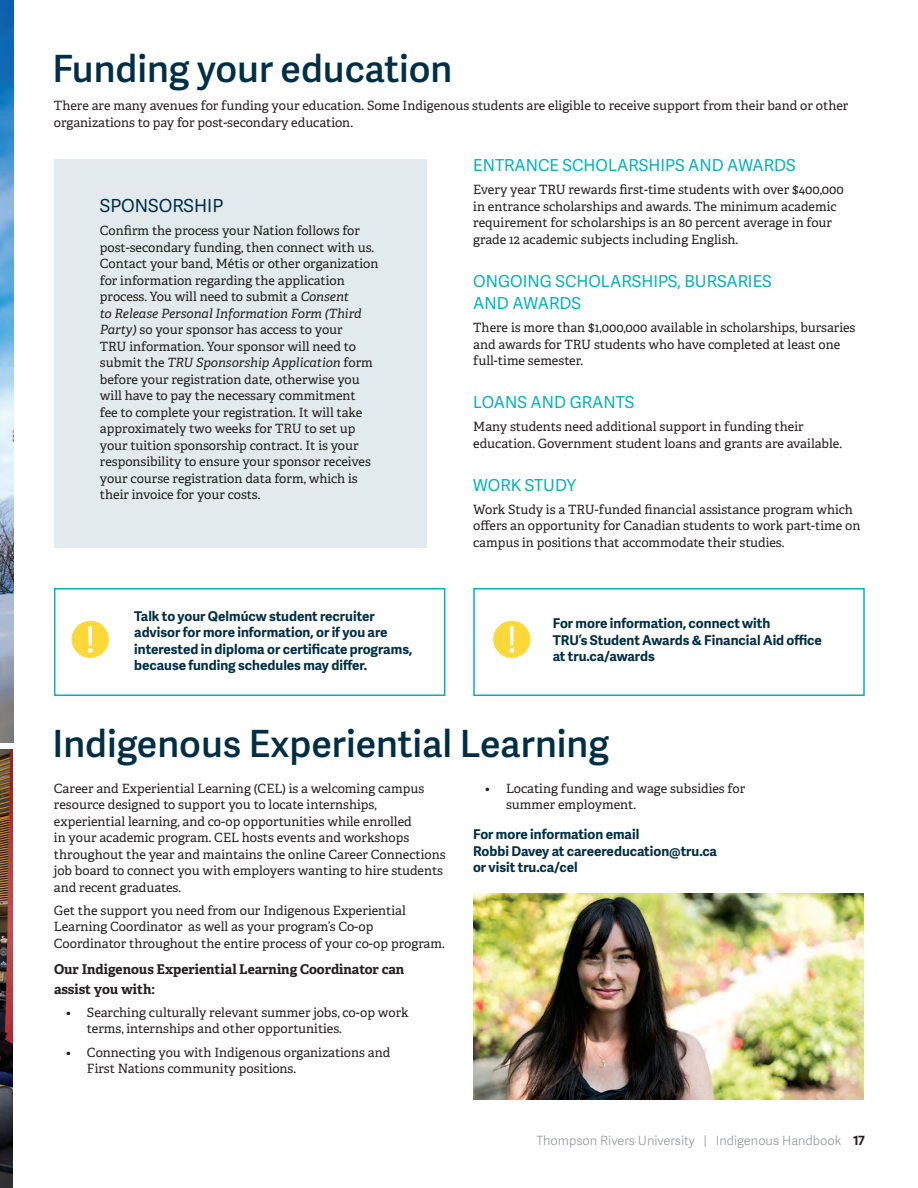
<style>
.page{position:relative;width:918px;height:1188px;background:#fff}
.page>*{position:absolute;margin:0;border:0;box-sizing:border-box;transform-origin:0 0}
.t1{font:600 37.5px "Adelle Sans";color:#002f45}
.t2{font:18px "Adelle Sans";color:#002f45}
.t3{font:16.5px/22.5px "Adelle Sans";color:#00b2b9}
.t4{font:700 13.5px/16.5px "Adelle Sans";color:#002f45}
.t5{font:700 13.5px/19.5px "Adelle";color:#231f20}
.t6{font:12.75px/16.5px "Adelle";color:#231f20}
.t7{font:300 12.75px "Adelle Sans";color:#939598}
.s1{font-style:italic}
.s2{font-weight:700;color:#231f20}
</style>
<div class="page">
<img style="left:0;top:0;width:14px;height:742px">
<img style="left:0;top:749px;width:13px;height:439px">
<div style="left:54px;top:159px;width:373px;height:389px;background:#e2eaee"></div>
<div style="left:473px;top:588px;width:392px;height:108px;border:2px solid #00b2b9"></div>
<div style="left:493px;top:621px;width:37px;height:37px;background:#fed739;border-radius:50%"></div>
<svg style="left:509px;top:626px;width:5px;height:27px"></svg>
<div style="left:54px;top:588px;width:391px;height:108px;border:2px solid #00b2b9"></div>
<div style="left:72px;top:621px;width:37px;height:37px;background:#fed739;border-radius:50%"></div>
<svg style="left:88px;top:626px;width:5px;height:27px"></svg>
<img style="left:473px;top:893px;width:391px;height:206px">
<h1 class="t1" style="left:52px;top:42px;width:401px">Funding your education</h1>
<p class="t6" style="left:54px;top:97px;width:796px">There are many avenues for funding your education. Some Indigenous students are eligible to receive support from their band or other organizations to pay for post-secondary education.</p>
<h2 class="t2" style="left:100px;top:193px;width:125px">SPONSORSHIP</h2>
<p class="t6" style="left:100px;top:223px;width:280px">Confirm the process your Nation follows for post-secondary funding, then connect with us.<br>Contact your band, Métis or other organization for information regarding the application process. You will need to submit a <span class="s1">Consent<br>to Release Personal Information Form (Third Party)</span> so your sponsor has access to your<br>TRU information. Your sponsor will need to submit the <span class="s1">TRU Sponsorship Application</span> form before your registration date, otherwise you will have to pay the necessary commitment<br>fee to complete your registration. It will take approximately two weeks for TRU to set up your tuition sponsorship contract. It is your responsibility to ensure your sponsor receives your course registration data form, which is their invoice for your costs.</p>
<p class="t4" style="left:134px;top:607px;width:280px">Talk to your Qelmúcw student recruiter advisor for more information, or if you are interested in diploma or certificate programs, because funding schedules may differ.</p>
<p class="t3" style="left:473px;top:154px;width:324px">ENTRANCE SCHOLARSHIPS AND AWARDS</p>
<p class="t6" style="left:473px;top:182px;width:372px">Every year TRU rewards first-time students with over $400,000 in entrance scholarships and awards. The minimum academic requirement for scholarships is an 80 percent average in four grade 12 academic subjects including English.</p>
<p class="t3" style="left:473px;top:269px;width:300px">ONGOING SCHOLARSHIPS, BURSARIES<br>AND AWARDS</p>
<p class="t6" style="left:473px;top:320px;width:384px">There is more than $1,000,000 available in scholarships, bursaries and awards for TRU students who have completed at least one full-time semester.</p>
<p class="t3" style="left:473px;top:391px;width:163px">LOANS AND GRANTS</p>
<p class="t6" style="left:473px;top:419px;width:370px">Many students need additional support in funding their education. Government student loans and grants are available.</p>
<p class="t3" style="left:473px;top:473px;width:104px">WORK STUDY</p>
<p class="t6" style="left:473px;top:501px;width:389px">Work Study is a TRU-funded financial assistance program which offers an opportunity for Canadian students to work part-time on campus in positions that accommodate their studies.</p>
<p class="t4" style="left:553px;top:614px;width:271px">For more information, connect with<br>TRU’s Student Awards &amp; Financial Aid office at tru.ca/awards</p>
<h1 class="t1" style="left:52px;top:717px;width:558px">Indigenous Experiential Learning</h1>
<p class="t6" style="left:54px;top:780px;width:393px">Career and Experiential Learning (CEL) is a welcoming campus resource designed to support you to locate internships, experiential learning, and co-op opportunities while enrolled<br>in your academic program. CEL hosts events and workshops throughout the year and maintains the online Career Connections job board to connect you with employers wanting to hire students and recent graduates.</p>
<p class="t6" style="left:54px;top:902px;width:392px">Get the support you need from our Indigenous Experiential<br>Learning Coordinator as well as your program’s Co-op<br>Coordinator throughout the entire process of your co-op program.</p>
<p class="t5" style="left:54px;top:960px;width:352px">Our Indigenous Experiential Learning Coordinator can assist you with:</p>
<p class="t6" style="left:87px;top:1004px;width:323px;text-indent:-21px">• Searching culturally relevant summer jobs, co-op work terms, internships and other opportunities.</p>
<p class="t6" style="left:87px;top:1044px;width:305px;text-indent:-21px">• Connecting you with Indigenous organizations and<br>First Nations community positions.</p>
<p class="t6" style="left:506px;top:780px;width:241px;text-indent:-21px">• Locating funding and wage subsidies for summer employment.</p>
<p class="t4" style="left:473px;top:826px;width:246px">For more information email<br>Robbi Davey at careereducation@tru.ca or visit tru.ca/cel</p>
<p class="t7" style="left:536px;top:1132px;width:330px">Thompson Rivers University | Indigenous Handbook <span class="s2">17</span></p>
</div>
